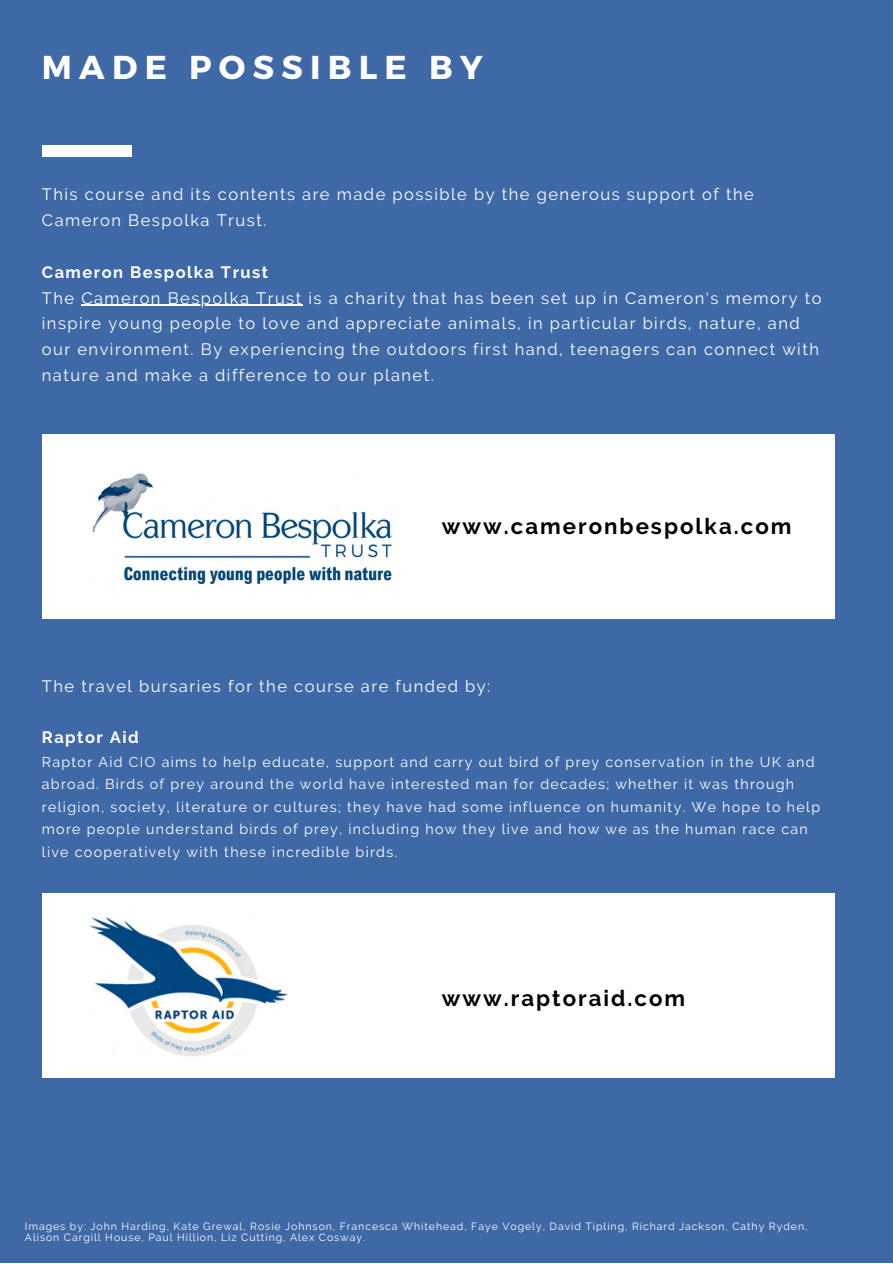
<style>
.page{position:relative;width:893px;height:1264px;background:#fff}
.page>*{position:absolute;margin:0;border:0;box-sizing:border-box;transform-origin:0 0}
.t1{font:700 33px "Montserrat";letter-spacing:.22em;color:#fff}
.t2{font:700 22.2px "Raleway";letter-spacing:.09em;color:#000}
.t3{font:16.5px/25.8px "Raleway";letter-spacing:.09em;color:#fff}
.t4{font:700 16.5px "Raleway";letter-spacing:.09em;color:#fff}
.t5{font:14.25px/22.5px "Raleway";letter-spacing:.09em;color:#fff}
.t6{font:10.5px/11.4px "Raleway";letter-spacing:.09em;color:#fff}
</style>
<div class="page">
<div style="left:0;top:0;width:892px;height:1262px;background:#3f68a6"></div>
<div style="left:42px;top:145px;width:90px;height:12px;background:#fff"></div>
<hr style="left:81px;top:305px;width:222px;height:1px;background:#fff">
<div style="left:42px;top:434px;width:792px;height:184px;background:#fff"></div>
<img style="left:92px;top:473px;width:300px;height:110px">
<div style="left:42px;top:893px;width:792px;height:184px;background:#fff"></div>
<img style="left:89px;top:917px;width:199px;height:139px">
<p class="t1" style="left:42px;top:46px;width:442px">MADE POSSIBLE BY</p>
<p class="t3" style="left:42px;top:181px;width:713px">This course and its contents are made possible by the generous support of the<br>Cameron Bespolka Trust.</p>
<p class="t4" style="left:42px;top:262px;width:228px">Cameron Bespolka Trust</p>
<p class="t3" style="left:42px;top:285px;width:781px">The Cameron Bespolka Trust is a charity that has been set up in Cameron's memory to inspire young people to love and appreciate animals, in particular birds, nature, and our environment. By experiencing the outdoors first hand, teenagers can connect with nature and make a difference to our planet.</p>
<p class="t2" style="left:442px;top:513px;width:351px">www.cameronbespolka.com</p>
<p class="t3" style="left:42px;top:673px;width:450px">The travel bursaries for the course are funded by:</p>
<p class="t4" style="left:42px;top:727px;width:98px">Raptor Aid</p>
<p class="t5" style="left:42px;top:750px;width:779px">Raptor Aid CIO aims to help educate, support and carry out bird of prey conservation in the UK and abroad. Birds of prey around the world have interested man for decades; whether it was through religion, society, literature or cultures; they have had some influence on humanity. We hope to help more people understand birds of prey, including how they live and how we as the human race can live cooperatively with these incredible birds.</p>
<p class="t2" style="left:442px;top:985px;width:245px">www.raptoraid.com</p>
<p class="t6" style="left:25px;top:1220px;width:783px">Images by: John Harding, Kate Grewal, Rosie Johnson, Francesca Whitehead, Faye Vogely, David Tipling, Richard Jackson, Cathy Ryden,<br>Alison Cargill House, Paul Hillion, Liz Cutting, Alex Cosway.</p>
</div>
